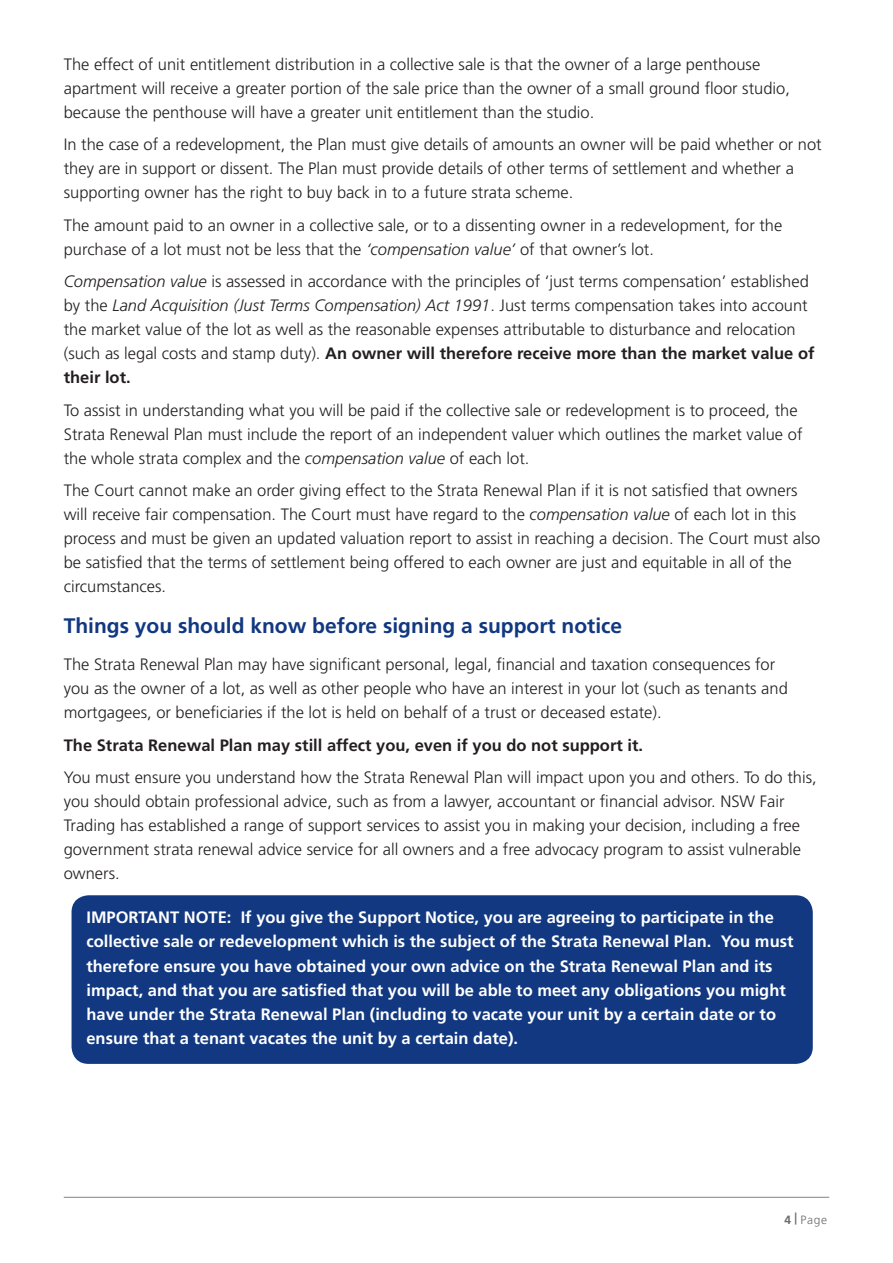
<style>
.page{position:relative;width:893px;height:1263px;background:#fff}
.page>*{position:absolute;margin:0;border:0;box-sizing:border-box;transform-origin:0 0}
.t1{font:700 21px "Frutiger CE";color:#113880}
.t2{font:300 16.5px/24px "Frutiger CE";color:#231f20}
.t3{font:700 16.5px/24px "Frutiger CE";color:#fff}
.t4{font:700 16.5px "Frutiger CE";color:#231f20}
.t5{font:300 12px "Frutiger CE";color:#6c6d70}
.t6{font:700 12px "Frutiger CE";color:#6c6d70}
.s1{font-style:italic}
.s2{font-weight:700}
</style>
<div class="page">
<hr style="left:64px;top:1197px;width:765px;height:1px;background:#808285">
<div style="left:72px;top:895px;width:741px;height:169px;background:#113880;border-radius:17px"></div>
<p class="t2" style="left:64px;top:52px;width:728px">The effect of unit entitlement distribution in a collective sale is that the owner of a large penthouse apartment will receive a greater portion of the sale price than the owner of a small ground floor studio, because the penthouse will have a greater unit entitlement than the studio.</p>
<p class="t2" style="left:64px;top:132px;width:759px">In the case of a redevelopment, the Plan must give details of amounts an owner will be paid whether or not they are in support or dissent. The Plan must provide details of other terms of settlement and whether a supporting owner has the right to buy back in to a future strata scheme.</p>
<p class="t2" style="left:64px;top:213px;width:720px">The amount paid to an owner in a collective sale, or to a dissenting owner in a redevelopment, for the purchase of a lot must not be less that the <span class="s1">‘compensation value’</span> of that owner s’ lot.</p>
<p class="t2" style="left:64px;top:269px;width:752px"><span class="s1">Compensation value</span> is assessed in accordance with the principles of ‘just terms compensation’ established by the <span class="s1">Land Acquisition (Just Terms Compensation) Act 1991</span>. Just terms compensation takes into account the market value of the lot as well as the reasonable expenses attributable to disturbance and relocation (such as legal costs and stamp duty .) <span class="s2">An owner will therefore receive more than the market value of their lot.</span></p>
<p class="t2" style="left:64px;top:398px;width:740px">To assist in understanding what you will be paid if the collective sale or redevelopment is to proceed, the<br>Strata Renewal Plan must include the report of an independent valuer which outlines the market value of the whole strata complex and the <span class="s1">compensation value</span> of each lot.</p>
<p class="t2" style="left:64px;top:478px;width:758px">The Court cannot make an order giving effect to the Strata Renewal Plan isitif not satisfied that owners will receive fair compensation. The Court must have regard to the <span class="s1">compensation value</span> of each lot in this process and must be given an updated valuation report to assist in reaching a decision. The Court must also be satisfied that the terms of settlement being offered to each owner are just and equitable in all of the circumstances.</p>
<p class="t1" style="left:64px;top:613px;width:560px">Things you should know before signing a support notice</p>
<p class="t2" style="left:64px;top:652px;width:726px">The Strata Renewal Plan may have significant personal, legal, financial and taxation consequences for you as the owner of a lot, as well as other people who have an interest in your lot (such as tenants and mortgagees, or beneficiaries if the lot is held on behalf of a trust or deceased estate .(</p>
<p class="t4" style="left:64px;top:735px;width:581px">The Strata Renewal Plan may still affect you, even if you do not support it.</p>
<p class="t2" style="left:64px;top:765px;width:754px">You must ensure you understand how the Strata Renewal Plan will impact upon you and others. To do this, you should obtain professional advice, such as from a lawyer, accountant or financial advisor. NSW Fair Trading has established a range of support services to assist you in making your decision, including a free government strata renewal advice service for all owners and a free advocacy program to assist vulnerable owners.</p>
<p class="t3" style="left:241px;top:906px;width:535px">If you give the Support Notice, you are agreeing to participate in the</p>
<p class="t3" style="left:86px;top:906px;width:147px">IMPORTANT NOTE:</p>
<p class="t3" style="left:86px;top:930px;width:701px">collective sale or redevelopment which is the subject of the Strata Renewal Plan. therefore ensure you have obtained your own advice on the Strata Renewal Plan and its impact, and that you are satisfied that you will be able to meet any obligations you might have under the Strata Renewal Plan (including to vacate your unit by a certain date or to ensure that a tenant vacates the unit by a certain date .(</p>
<p class="t3" style="left:721px;top:930px;width:74px">You must</p>
<p class="t6" style="left:795px;top:1210px;width:4px">|</p>
<p class="t6" style="left:785px;top:1212px;width:8px">4</p>
<p class="t5" style="left:801px;top:1212px;width:28px">Page</p>
</div>
